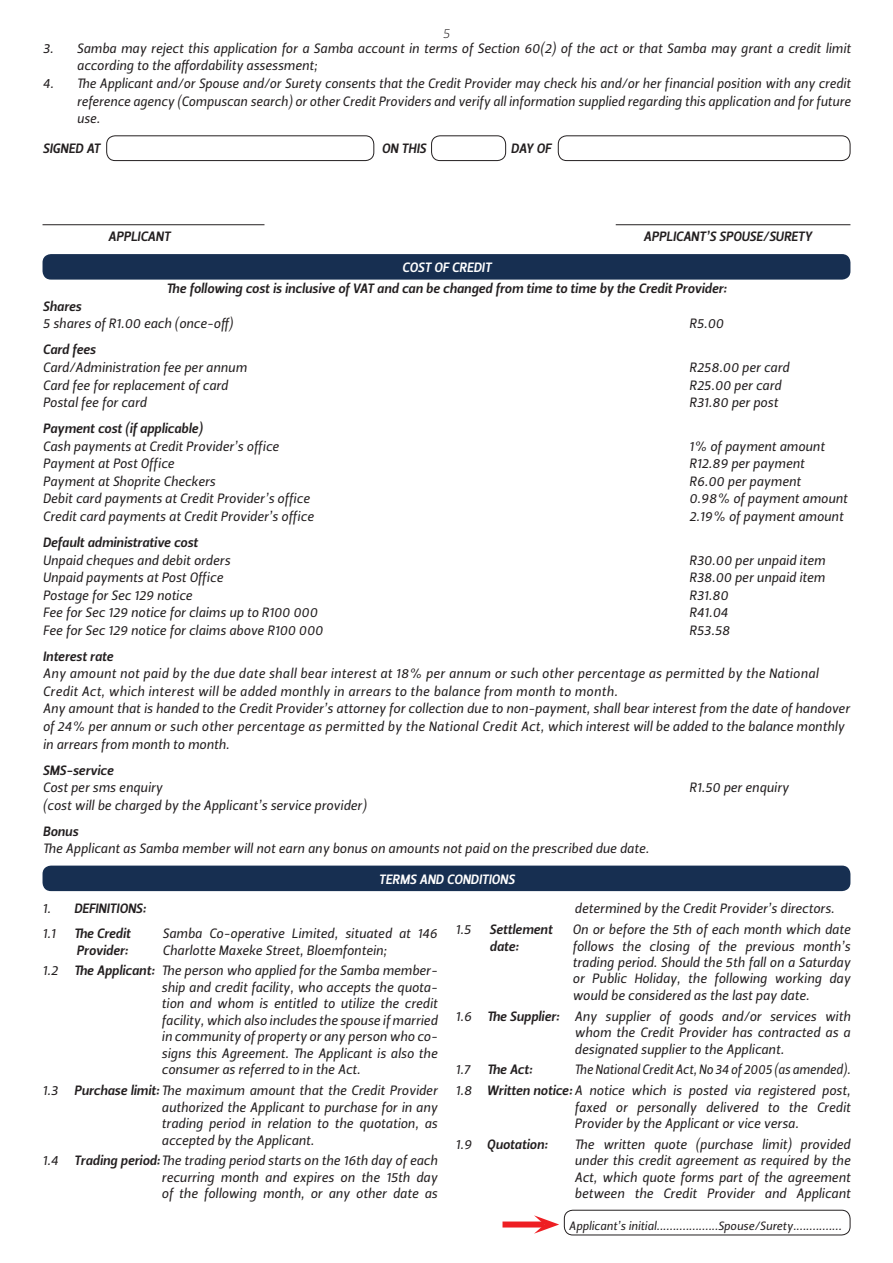
<style>
.page{position:relative;width:893px;height:1263px;background:#fff}
.page>*{position:absolute;margin:0;border:0;box-sizing:border-box;transform-origin:0 0}
.t1{font:13.5px/16.5px "Leitura Sans Italic 2";color:#231f20;text-align:justify}
.t2{font:13.5px/17.5px "Leitura Sans Italic 2";letter-spacing:.02em;color:#231f20}
.t3{font:13.5px "Leitura Sans Italic 3";color:#231f20}
.t4{font:13.5px/20.7px "Leitura Sans Italic 2";color:#231f20;text-align:right;scale:.94 1}
.t5{font:13.5px "Leitura Sans Italic 3";color:#fff}
.t6{font:13.5px "Leitura Sans Italic 1";color:#231f20}
.t7{font:12px "Leitura Sans Italic 2";color:#231f20}
.s1{font-family:"Leitura Sans Italic 2"}
.s2{font-family:"Leitura Sans Italic 3"}
</style>
<div class="page">
<div style="left:43px;top:254px;width:807px;height:26px;background:#172f51;border-radius:9px"></div>
<div style="left:43px;top:865px;width:807px;height:26px;background:#172f51;border-radius:9px"></div>
<div style="left:106px;top:135px;width:268px;height:26px;border:1px solid #231f20;border-radius:9px"></div>
<div style="left:431px;top:135px;width:75px;height:26px;border:1px solid #231f20;border-radius:9px"></div>
<div style="left:558px;top:135px;width:292px;height:26px;border:1px solid #231f20;border-radius:9px"></div>
<hr style="left:43px;top:224px;width:221px;height:1px;background:#231f20">
<hr style="left:616px;top:224px;width:234px;height:1px;background:#231f20">
<div style="left:564px;top:1210px;width:286px;height:25px;border:1px solid #231f20;border-radius:9px"></div>
<div style="left:502px;top:1221px;width:42px;height:6px;background:#ee1f23"></div>
<svg style="left:534px;top:1215px;width:25px;height:19px"></svg>
<p class="t6" style="left:443px;top:24px;width:9px">5</p>
<p class="t1" style="left:77px;top:40px;width:775px;line-height:17.5px;text-indent:-34px">3. Samba may reject this application for a Samba account in terms of Section 60(2) of the act or that Samba may grant a credit limit according to the affordability assessment;</p>
<p class="t1" style="left:77px;top:75px;width:775px;line-height:17.5px;text-indent:-34px">4. The Applicant and/or Spouse and/or Surety consents that the Credit Provider may check his and/or her financial position with any credit reference agency (Compuscan search) or other Credit Providers and verify all information supplied regarding this application and for future use.</p>
<p class="t3" style="left:43px;top:140px;width:59px">SIGNED AT</p>
<p class="t3" style="left:382px;top:140px;width:46px">ON THIS</p>
<p class="t3" style="left:511px;top:140px;width:42px">DAY OF</p>
<p class="t3" style="left:108px;top:227px;width:64px">APPLICANT</p>
<p class="t3" style="left:643px;top:227px;width:170px">APPLICANT’S SPOUSE/SURETY</p>
<p class="t5" style="left:402px;top:258px;width:91px">COST OF CREDIT</p>
<p class="t3" style="left:167px;top:279px;width:562px">The following cost is inclusive of VAT and can be changed from time to time by the Credit Provider:</p>
<p class="t3" style="left:43px;top:297px;width:40px">Shares</p>
<p class="t1" style="left:43px;top:316px;width:192px">5 shares of R1.00 each (once-off)</p>
<p class="t1" style="left:689px;top:316px;width:36px">R5.00</p>
<p class="t3" style="left:43px;top:341px;width:55px">Card fees</p>
<p class="t1" style="left:43px;top:359px;width:205px">Card/Administration fee per annum</p>
<p class="t1" style="left:689px;top:359px;width:102px">R258.00 per card</p>
<p class="t1" style="left:43px;top:377px;width:187px">Card fee for replacement of card</p>
<p class="t1" style="left:689px;top:377px;width:94px">R25.00 per card</p>
<p class="t1" style="left:43px;top:394px;width:105px">Postal fee for card</p>
<p class="t1" style="left:689px;top:394px;width:90px">R31.80 per post</p>
<p class="t3" style="left:43px;top:419px;width:161px">Payment cost (if applicable)</p>
<p class="t1" style="left:43px;top:438px;width:238px">Cash payments at Credit Provider’s office</p>
<p class="t1" style="left:689px;top:438px;width:137px">1% of payment amount</p>
<p class="t1" style="left:43px;top:456px;width:133px">Payment at Post Office</p>
<p class="t1" style="left:689px;top:456px;width:117px">R12.89 per payment</p>
<p class="t1" style="left:43px;top:473px;width:174px">Payment at Shoprite Checkers</p>
<p class="t1" style="left:689px;top:473px;width:113px">R6.00 per payment</p>
<p class="t1" style="left:43px;top:491px;width:269px">Debit card payments at Credit Provider’s office</p>
<p class="t1" style="left:689px;top:491px;width:160px">0.98% of payment amount</p>
<p class="t1" style="left:43px;top:508px;width:272px">Credit card payments at Credit Provider’s office</p>
<p class="t1" style="left:689px;top:508px;width:156px">2.19% of payment amount</p>
<p class="t3" style="left:43px;top:533px;width:157px">Default administrative cost</p>
<p class="t1" style="left:43px;top:552px;width:189px">Unpaid cheques and debit orders</p>
<p class="t1" style="left:689px;top:552px;width:138px">R30.00 per unpaid item</p>
<p class="t1" style="left:43px;top:569px;width:182px">Unpaid payments at Post Office</p>
<p class="t1" style="left:689px;top:569px;width:137px">R38.00 per unpaid item</p>
<p class="t1" style="left:43px;top:587px;width:151px">Postage for Sec 129 notice</p>
<p class="t1" style="left:689px;top:587px;width:41px">R31.80</p>
<p class="t1" style="left:43px;top:604px;width:276px">Fee for Sec 129 notice for claims up to R100 000</p>
<p class="t1" style="left:689px;top:604px;width:40px">R41.04</p>
<p class="t1" style="left:43px;top:622px;width:282px">Fee for Sec 129 notice for claims above R100 000</p>
<p class="t1" style="left:689px;top:622px;width:42px">R53.58</p>
<p class="t3" style="left:43px;top:647px;width:72px">Interest rate</p>
<p class="t2" style="left:43px;top:665px;width:808px">Any amount not paid by the due date shall bear interest at 18% per annum or such other percentage as permitted by the National Credit Act, which interest will be added monthly in arrears to the balance from month to month.<br>Any amount that is handed to the Credit Provider’s attorney for collection due to non-payment, shall bear interest from the date of handover of 24% per annum or such other percentage as permitted by the National Credit Act, which interest will be added to the balance monthly in arrears from month to month.</p>
<p class="t3" style="left:43px;top:761px;width:72px">SMS-service</p>
<p class="t1" style="left:43px;top:779px;width:121px">Cost per sms enquiry</p>
<p class="t1" style="left:689px;top:779px;width:101px">R1.50 per enquiry</p>
<p class="t1" style="left:43px;top:797px;width:325px">(cost will be charged by the Applicant’s service provider)</p>
<p class="t3" style="left:43px;top:822px;width:37px">Bonus</p>
<p class="t1" style="left:43px;top:841px;width:608px">The Applicant as Samba member will not earn any bonus on amounts not paid on the prescribed due date.</p>
<p class="t5" style="left:379px;top:870px;width:138px">TERMS AND CONDITIONS</p>
<p class="t3" style="left:43px;top:899px;width:105px"><span class="s1">1.</span> DEFINITIONS:</p>
<p class="t1" style="left:43px;top:925px;width:14px">1.1</p>
<p class="t3" style="left:74px;top:924px;width:58px">The Credit</p>
<p class="t1" style="left:163px;top:925px;width:276px">Samba Co-operative Limited, situated at 146</p>
<p class="t3" style="left:77px;top:941px;width:53px">Provider:</p>
<p class="t1" style="left:575px;top:900px;width:262px">determined by the Credit Provider’s directors.</p>
<p class="t1" style="left:455px;top:921px;width:17px">1.5</p>
<p class="t3" style="left:489px;top:920px;width:64px">Settlement</p>
<p class="t1" style="left:572px;top:921px;width:279px">On or before the 5th of each month which date</p>
<p class="t3" style="left:489px;top:937px;width:31px">date:</p>
<p class="t1" style="left:572px;top:938px;width:279px">follows the closing of the previous month’s trading period. Should the 5th fall on a Saturday or Public Holiday, the following working day would be considered as the last pay date.</p>
<p class="t1" style="left:575px;top:1008px;width:277px;text-indent:-119px">1.6 <span class="s2">The Supplier:</span> Any supplier of goods and/or services with whom the Credit Provider has contracted as a designated supplier to the Applicant.</p>
<p class="t1" style="left:455px;top:1062px;width:16px">1.7</p>
<p class="t3" style="left:487px;top:1060px;width:47px">The Act:</p>
<p class="t1" style="left:43px;top:940px;width:394px;line-height:20.7px;text-indent:120px">Charlotte Maxeke Street, Bloemfontein;<br>1.2 <span class="s2">The Applicant:</span> The person who applied for the Samba member-</p>
<p class="t1" style="left:162px;top:979px;width:277px;text-align:left">ship and credit facility, who accepts the quota&shy;tion and whom is entitled to utilize the credit facility, which also includes the spouse if married in community of property or any person who co&shy;signs this Agreement. The Applicant is also the consumer as referred to in the Act.</p>
<p class="t1" style="left:162px;top:1082px;width:277px;text-indent:-119px">1.3 <span class="s2">Purchase limit:</span> The maximum amount that the Credit Provider authorized the Applicant to purchase for in any trading period in relation to the quotation, as accepted by the Applicant.</p>
<p class="t1" style="left:162px;top:1152px;width:277px;text-indent:-119px">1.4 <span class="s2">Trading period:</span>The trading period starts on the 16th day of each recurring month and expires on the 15th day of the following month, or any other date as</p>
<p class="t4" style="left:455px;top:1059px;width:422px">The National Credit Act, No 34 of 2005 (as amended).<br>1.8 <span class="s2">Written notice:</span> A notice which is posted via registered post,</p>
<p class="t1" style="left:575px;top:1099px;width:277px">faxed or personally delivered to the Credit<br>Provider by the Applicant or vice versa.</p>
<p class="t3" style="left:455px;top:1135px;width:94px"><span class="s1">1.9</span> Quotation:</p>
<p class="t1" style="left:575px;top:1136px;width:277px">The written quote (purchase limit) provided under this credit agreement as required by the Act, which quote forms part of the agreement between the Credit Provider and Applicant</p>
<p class="t7" style="left:569px;top:1217px;width:274px">Applicant’s initial...................Spouse/Surety...............</p>
</div>
